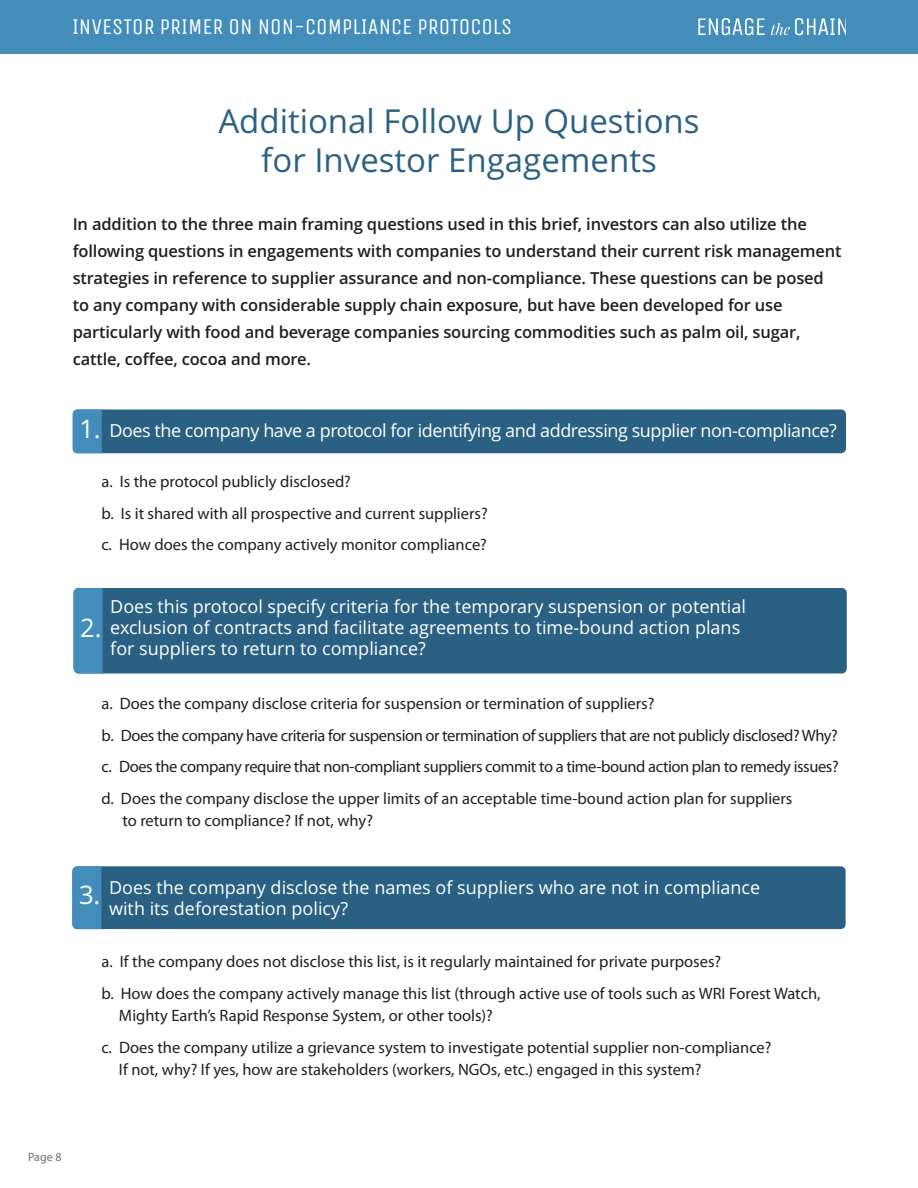
<style>
.page{position:relative;width:918px;height:1188px;background:#fff}
.page>*{position:absolute;margin:0;border:0;box-sizing:border-box;transform-origin:0 0}
.t1{font:33px/39px "Open Sans";color:#2a6183;text-align:center}
.t2{font:25.5px "Open Sans";color:#fff}
.t3{font:22.5px "Unica One";color:#fff}
.t4{font:18px/21px "Open Sans";color:#fff}
.t5{font:18px "Open Sans";letter-spacing:-.025em;color:#fff}
.t6{font:16.5px/31.5px "Myriad Pro";color:#231f20}
.t7{font:600 16.5px/27px "Open Sans";letter-spacing:-.01em;color:#231f20}
.t8{font:16.5px/31.5px "Myriad Pro";letter-spacing:-.025em;color:#231f20}
.t9{font:12px "Myriad Pro";color:#6c6d70}
.s1{font-size:25.5px}
</style>
<div class="page">
<div style="left:0;top:0;width:918px;height:54px;background:#438dbb"></div>
<svg style="left:698px;top:18px;width:67px;height:17px"></svg>
<svg style="left:771px;top:18px;width:75px;height:17px"></svg>
<div style="left:73px;top:410px;width:773px;height:43px;background:#2a6183;border-radius:5px"></div>
<svg style="left:73px;top:410px;width:29px;height:43px"></svg>
<div style="left:72px;top:866px;width:774px;height:63px;background:#2a6183;border-radius:5px"></div>
<div style="left:72px;top:866px;width:29px;height:63px;background:#438dbb"></div>
<div style="left:74px;top:588px;width:773px;height:86px;background:#2a6183;border-radius:5px"></div>
<div style="left:74px;top:588px;width:29px;height:86px;background:#438dbb"></div>
<h3 class="t3" style="left:72px;top:14px;width:442px">INVESTOR PRIMER ON NON-COMPLIANCE PROTOCOLS</h3>
<h1 class="t1" style="left:218px;top:101px;width:483px">Additional Follow Up Questions for Investor Engagements</h1>
<p class="t7" style="left:73px;top:210px;width:770px">In addition to the three main framing questions used in this brief, investors can also utilize the following questions in engagements with companies to understand their current risk management strategies in reference to supplier assurance and non-compliance. These questions can be posed to any company with considerable supply chain exposure, but have been developed for use particularly with food and beverage companies sourcing commodities such as palm oil, sugar, cattle, coffee, cocoa and more.</p>
<p class="t5" style="left:79px;top:418px;width:759px"><span class="s1">1.</span> Does the company have a protocol for identifying and addressing supplier non-compliance?</p>
<p class="t6" style="left:101px;top:466px;width:388px">a. Is the protocol publicly disclosed?<br>b. Is it shared with all prospective and current suppliers? c. How does the company actively monitor compliance?</p>
<h2 class="t2" style="left:80px;top:611px;width:23px">2.</h2>
<p class="t4" style="left:110px;top:596px;width:637px">Does this protocol specify criteria for the temporary suspension or potential exclusion of contracts and facilitate agreements to time-bound action plans for suppliers to return to compliance?</p>
<p class="t8" style="left:101px;top:688px;width:739px">a. Does the company disclose criteria for suspension or termination of suppliers?<br>b. Does the company have criteria for suspension or termination of suppliers that are not publicly disclosed?Why? c. Does the company require that non-compliant suppliers commit to a time-bound action plan to remedy issues? d. Does the company disclose the upper limits of an acceptable time-bound action plan for suppliers</p>
<p class="t6" style="left:122px;top:805px;width:252px">to return to compliance? If not, why?</p>
<h2 class="t2" style="left:79px;top:878px;width:23px">3.</h2>
<p class="t4" style="left:109px;top:876px;width:653px">Does the company disclose the names of suppliers who are not in compliance with its deforestation policy?</p>
<p class="t6" style="left:101px;top:946px;width:721px">a. If the company does not disclose this list, is it regularly maintained for private purposes?<br>b. How does the company actively manage this list (through active use of tools such as WRI Forest Watch,</p>
<p class="t6" style="left:101px;top:1000px;width:672px;text-indent:17px">Mighty Earth’s Rapid Response System, or other tools)?<br>c. Does the company utilize a grievance system to investigate potential supplier non-compliance?</p>
<p class="t6" style="left:119px;top:1054px;width:584px">If not, why? If yes, how are stakeholders (workers, NGOs, etc.) engaged in this system?</p>
<p class="t9" style="left:28px;top:1150px;width:35px">Page 8</p>
</div>
